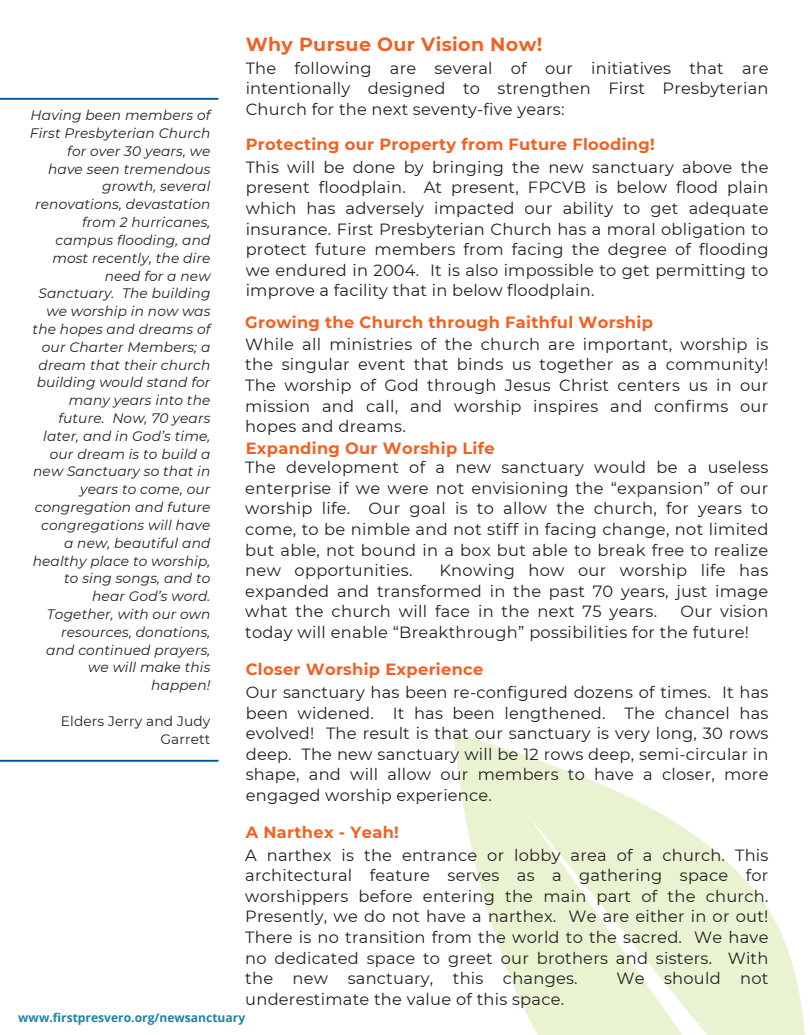
<style>
.page{position:relative;width:810px;height:1035px;background:#fff}
.page>*{position:absolute;margin:0;border:0;box-sizing:border-box;transform-origin:0 0}
.t1{font:700 19px "Montserrat";letter-spacing:.02em;color:#f26122}
.t2{font:16.25px/20.6px "Montserrat";letter-spacing:.015em;color:#231f20;text-align:justify}
.t3{font:700 16.25px "Montserrat";letter-spacing:.02em;color:#f26122}
.t4{font:italic 13.75px/17.8px "Montserrat";letter-spacing:.01em;color:#231f20;text-align:right}
.t5{font:13.75px/17.8px "Montserrat";letter-spacing:.01em;color:#231f20;text-align:right}
.t6{font:700 12.12px "Open Sans";color:#1b859f}
</style>
<div class="page">
<img style="left:453px;top:732px;width:352px;height:303px">
<hr style="left:0;top:98px;width:218px;height:2px;background:#005596">
<hr style="left:0;top:760px;width:218px;height:2px;background:#005596">
<h2 class="t4" style="left:30px;top:106px;width:182px">Having been members of<br>First Presbyterian Church for over 30 years, we have seen tremendous growth, several renovations, devastation from 2 hurricanes, campus flooding, and most recently, the dire need for a new<br>Sanctuary. The building we worship in now was the hopes and dreams of our Charter Members; a dream that their church building would stand for many years into the future. Now, 70 years later, and in God’s time, our dream is to build a new Sanctuary so that in years to come, our congregation and future congregations will have a new, beautiful and healthy place to worship, to sing songs, and to hear God’s word.<br>Together, with our own resources, donations, and continued prayers, we will make this happen!</h2>
<h1 class="t5" style="left:61px;top:712px;width:151px">Elders Jerry and Judy<br>Garrett</h1>
<h2 class="t1" style="left:246px;top:33px;width:298px">Why Pursue Our Vision Now!</h2>
<h2 class="t2" style="left:246px;top:58px;width:524px">The following are several of our initiatives that are intentionally designed to strengthen First Presbyterian Church for the next seventy-five years:</h2>
<p class="t3" style="left:246px;top:135px;width:411px">Protecting our Property from Future Flooding!</p>
<h3 class="t2" style="left:246px;top:156px;width:524px">This will be done by bringing the new sanctuary above the present floodplain. At present, FPCVB is below flood plain which has adversely impacted our ability to get adequate insurance. First Presbyterian Church has a moral obligation to protect future members from facing the degree of flooding we endured in 2004. It is also impossible to get permitting to improve a facility that in below floodplain.</h3>
<h3 class="t2" style="left:245px;top:334px;width:525px">While all ministries of the church are important, worship is the singular event that binds us together as a community!<br>The worship of God through Jesus Christ centers us in our mission and call, and worship inspires and confirms our hopes and dreams.</h3>
<h1 class="t3" style="left:245px;top:312px;width:409px">Growing the Church through Faithful Worship</h1>
<h2 class="t3" style="left:246px;top:438px;width:250px">Expanding Our Worship Life</h2>
<h1 class="t2" style="left:245px;top:457px;width:525px">The development of a new sanctuary would be a useless enterprise if we were not envisioning the “expansion” of our worship life. Our goal is to allow the church, for years to come, to be nimble and not stiff in facing change, not limited but able, not bound in a box but able to break free to realize new opportunities.</h1>
<h1 class="t2" style="left:245px;top:560px;width:525px;text-indent:194px">Knowing how our worship life has expanded and transformed in the past 70 years, just image what the church will face in the next 75 years.</h1>
<h1 class="t2" style="left:245px;top:601px;width:525px;text-indent:435px">Our vision today will enable “Breakthrough” possibilities for the future!</h1>
<h1 class="t3" style="left:246px;top:659px;width:239px">Closer Worship Experience</h1>
<h1 class="t2" style="left:246px;top:682px;width:524px">Our sanctuary has been re-configured dozens of times. It has been widened. It has been lengthened. The chancel has evolved! The result is that our sanctuary is very long, 30 rows deep. The new sanctuary will be 12 rows deep, semi-circular in shape, and will allow our members to have a closer, more engaged worship experience.</h1>
<h2 class="t3" style="left:246px;top:822px;width:155px">A Narthex - Yeah!</h2>
<h2 class="t2" style="left:245px;top:844px;width:525px">A narthex is the entrance or lobby area of a church. This architectural feature serves as a gathering space for worshippers before entering the main part of the church.<br>Presently, we do not have a narthex. We are either in or out!<br>There is no transition from the world to the sacred. We have no dedicated space to greet our brothers and sisters. With the new sanctuary, this changes.</h2>
<h2 class="t2" style="left:616px;top:968px;width:153px">We should not</h2>
<h2 class="t2" style="left:245px;top:989px;width:320px">underestimate the value of this space.</h2>
<h2 class="t6" style="left:18px;top:1009px;width:228px">www.firstpresvero.org/newsanctuary</h2>
</div>
